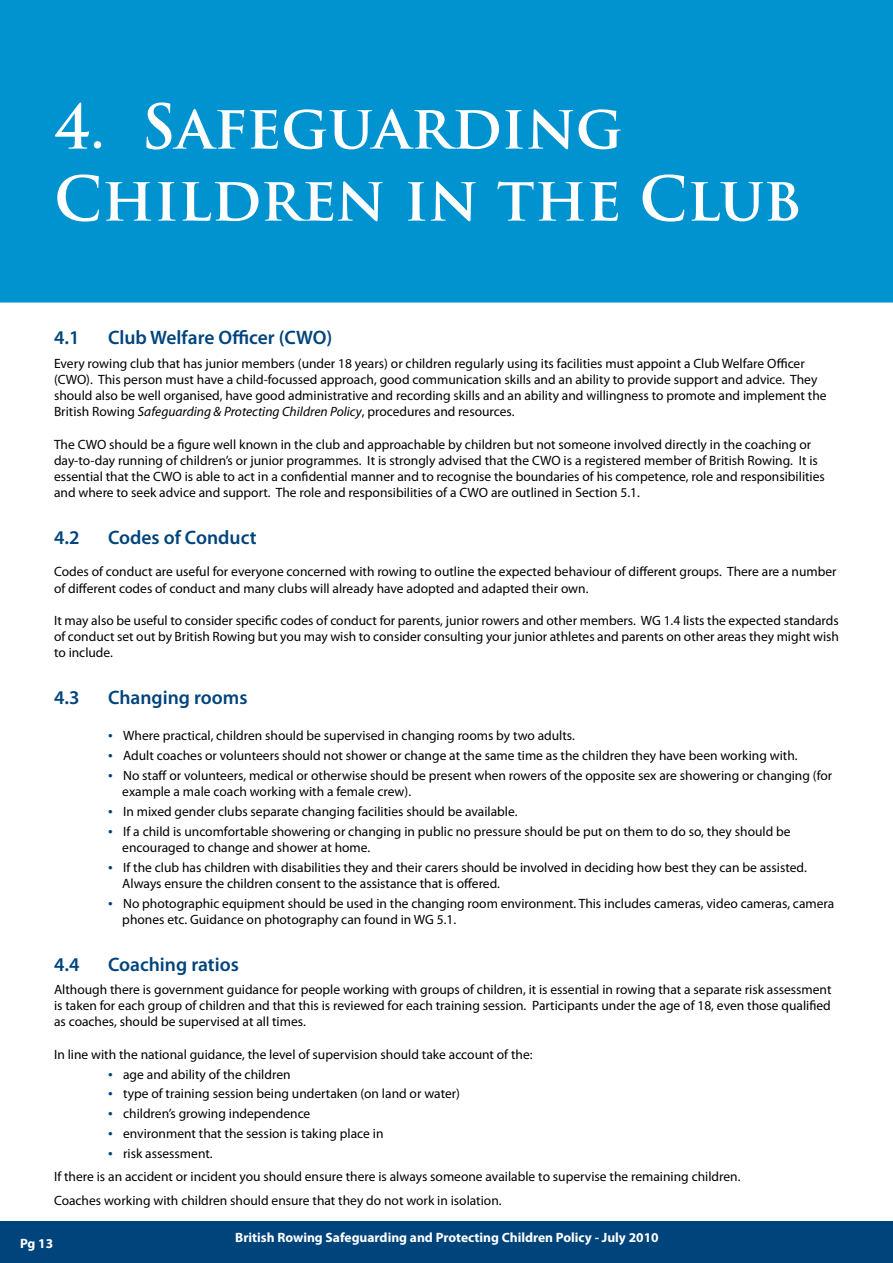
<style>
.page{position:relative;width:893px;height:1263px;background:#fff}
.page>*{position:absolute;margin:0;border:0;box-sizing:border-box;transform-origin:0 0}
.t1{font:700 60px/72px "Trajan Pro";color:#fff}
.t2{font:600 19.5px "Myriad Pro";color:#00447c}
.t3{font:13.5px/16.2px "Myriad Pro";color:#000}
.t4{font:700 13.5px "Myriad Pro";color:#fff}
.s1{font-style:italic}
.s2{font-size:16.5px;color:#00447c}
</style>
<div class="page">
<div style="left:0;top:1221px;width:893px;height:42px;background:#00447c"></div>
<div style="left:0;top:0;width:893px;height:303px;background:#0093d0"></div>
<h1 class="t1" style="left:54px;top:91px;width:749px">4. SAFEGUARDING<br>CHILDREN IN THE CLUB</h1>
<h2 class="t2" style="left:54px;top:325px;width:27px">4.1</h2>
<h2 class="t2" style="left:108px;top:325px;width:226px">Club Welfare Officer (CWO)</h2>
<p class="t3" style="left:54px;top:355px;width:774px">Every rowing club that has junior members (under 18 years) or children regularly using its facilities must appoint a Club Welfare Officer (CWO). This person must have a child-focussed approach, good communication skills and an ability to provide support and advice. They should also be well organised, have good administrative and recording skills and an ability and willingness to promote and implement the British Rowing <span class="s1">Safeguarding &amp; Protecting Children Policy</span>, procedures and resources.</p>
<p class="t3" style="left:54px;top:436px;width:772px">The CWO should be a figure well known in the club and approachable by children but not someone involved directly in the coaching or day-to-day running of children’s or junior programmes. It is strongly advised that the CWO is a registered member of British Rowing. It is essential that the CWO is able to act in a confidential manner and to recognise the boundaries of his competence, role and responsibilities and where to seek advice and support. The role and responsibilities of a CWO are outlined in Section 5.1.</p>
<h2 class="t2" style="left:54px;top:525px;width:27px">4.2</h2>
<h2 class="t2" style="left:108px;top:525px;width:150px">Codes of Conduct</h2>
<p class="t3" style="left:54px;top:563px;width:784px">Codes of conduct are useful for everyone concerned with rowing to outline the expected behaviour of different groups. There are a number of different codes of conduct and many clubs will already have adopted and adapted their own.</p>
<p class="t3" style="left:54px;top:612px;width:787px;text-align:justify">It may also be useful to consider specific codes of conduct for parents, junior rowers and other members. WG 1.4 lists the expected standards of conduct set out by British Rowing but you may wish to consider consulting your junior athletes and parents on other areas they might wish to include.</p>
<h2 class="t2" style="left:54px;top:685px;width:27px">4.3</h2>
<h2 class="t2" style="left:108px;top:685px;width:141px">Changing rooms</h2>
<p class="t3" style="left:108px;top:727px;width:468px"><span class="s2">•</span> Where practical, children should be supervised in changing rooms by two adults.</p>
<p class="t3" style="left:108px;top:747px;width:691px"><span class="s2">•</span> Adult coaches or volunteers should not shower or change at the same time as the children they have been working with.</p>
<p class="t3" style="left:122px;top:767px;width:711px;text-indent:-14px"><span class="s2">•</span> No staff or volunteers, medical or otherwise should be present when rowers of the opposite sex are showering or changing (for example a male coach working with a female crew).</p>
<p class="t3" style="left:108px;top:803px;width:411px"><span class="s2">•</span> In mixed gender clubs separate changing facilities should be available.</p>
<p class="t3" style="left:122px;top:823px;width:670px;text-indent:-14px"><span class="s2">•</span> If a child is uncomfortable showering or changing in public no pressure should be put on them to do so, they should be encouraged to change and shower at home.</p>
<p class="t3" style="left:122px;top:859px;width:686px;text-indent:-14px"><span class="s2">•</span> If the club has children with disabilities they and their carers should be involved in deciding how best they can be assisted.<br>Always ensure the children consent to the assistance that is offered.</p>
<p class="t3" style="left:122px;top:895px;width:714px;text-indent:-14px"><span class="s2">•</span> No photographic equipment should be used in the changing room environment. This includes cameras, video cameras, camera phones etc. Guidance on photography can found in WG 5.1.</p>
<h2 class="t2" style="left:54px;top:952px;width:27px">4.4</h2>
<h2 class="t2" style="left:108px;top:952px;width:132px">Coaching ratios</h2>
<p class="t3" style="left:54px;top:981px;width:779px;text-align:justify">Although there is government guidance for people working with groups of children, it is essential in rowing that a separate risk assessment is taken for each group of children and that this is reviewed for each training session. Participants under the age of 18, even those qualified as coaches, should be supervised at all times.</p>
<p class="t3" style="left:54px;top:1046px;width:480px">In line with the national guidance, the level of supervision should take account of the:</p>
<p class="t3" style="left:108px;top:1066px;width:184px"><span class="s2">•</span> age and ability of the children</p>
<p class="t3" style="left:108px;top:1085px;width:354px"><span class="s2">•</span> type of training session being undertaken (on land or water)</p>
<p class="t3" style="left:108px;top:1105px;width:204px"><span class="s2">•</span> children’s growing independence</p>
<p class="t3" style="left:108px;top:1125px;width:277px"><span class="s2">•</span> environment that the session is taking place in</p>
<p class="t3" style="left:54px;top:1141px;width:688px;line-height:23.4px;text-indent:54px"><span class="s2">•</span> risk assessment.<br>If there is an accident or incident you should ensure there is always someone available to supervise the remaining children.<br>Coaches working with children should ensure that they do not work in isolation.</p>
<p class="t4" style="left:235px;top:1229px;width:425px">British Rowing Safeguarding and Protecting Children Policy - July 2010</p>
<p class="t4" style="left:20px;top:1234px;width:35px">Pg 13</p>
</div>
